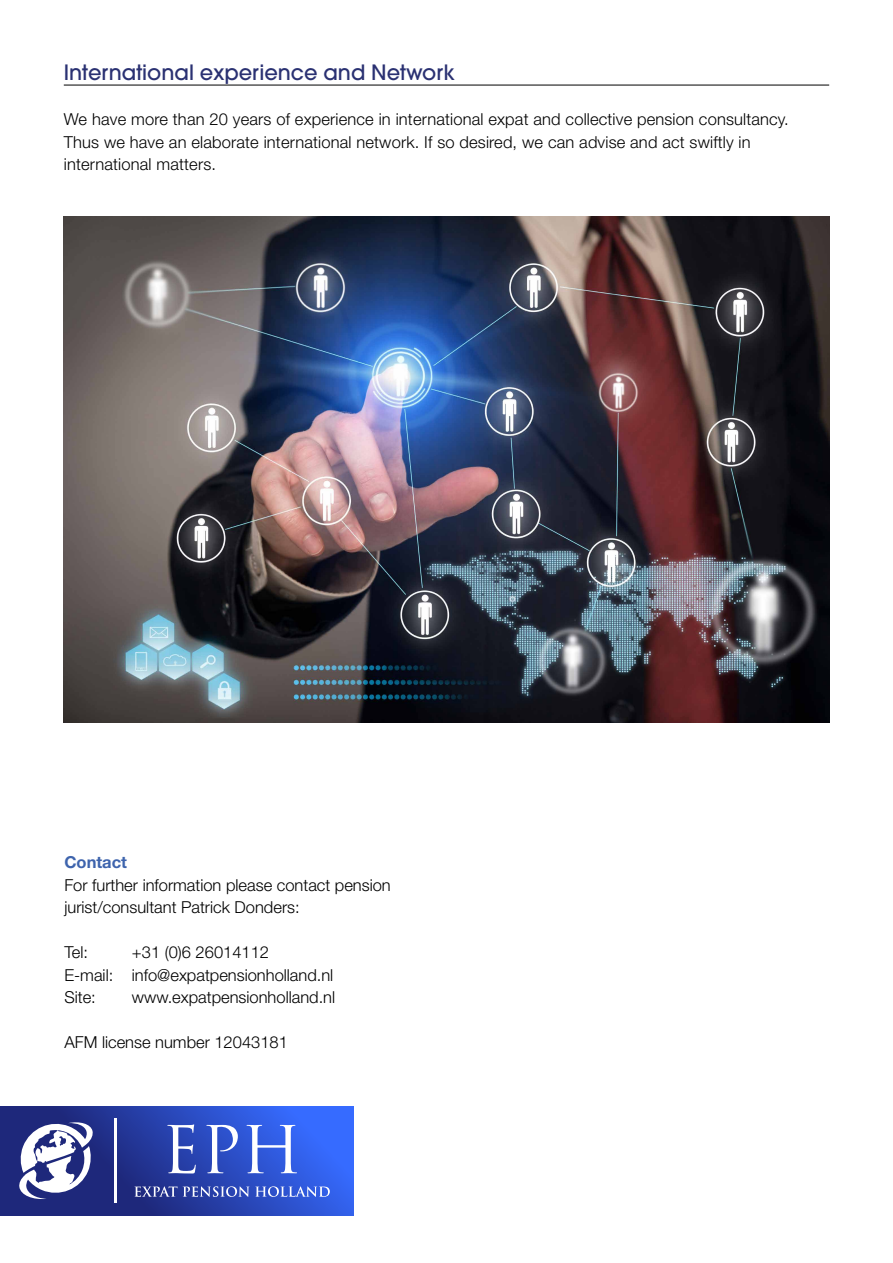
<style>
.page{position:relative;width:893px;height:1263px;background:#fff}
.page>*{position:absolute;margin:0;border:0;box-sizing:border-box;transform-origin:0 0}
.t1{font:500 21px "Avant Garde";color:#2a3172}
.t2{font:300 16.5px/22.5px "Helvetica Neue LT";letter-spacing:.01em;color:#000}
.t3{font:700 16.5px "Helvetica Neue LT";color:#3e64ad}
</style>
<div class="page">
<img style="left:64px;top:217px;width:765px;height:505px">
<svg style="left:0;top:1106px;width:353px;height:109px;background:#2844b2"></svg>
<svg style="left:134px;top:1186px;width:196px;height:11px;background:#6176c7"></svg>
<svg style="left:167px;top:1124px;width:29px;height:49px"></svg>
<svg style="left:206px;top:1125px;width:32px;height:48px"></svg>
<svg style="left:247px;top:1125px;width:50px;height:48px"></svg>
<hr style="left:114px;top:1118px;width:2px;height:85px;background:#fff">
<svg style="left:19px;top:1119px;width:75px;height:81px"></svg>
<hr style="left:64px;top:85px;width:765px;height:1px;background:#000">
<p class="t1" style="left:64px;top:60px;width:393px">International experience and Network</p>
<p class="t2" style="left:64px;top:108px;width:726px">We have more than 20 years of experience in international expat and collective pension consultancy.<br>Thus we have an elaborate international network. If so desired, we can advise and act swiftly in international matters.</p>
<p class="t3" style="left:64px;top:852px;width:64px">Contact</p>
<p class="t2" style="left:64px;top:873px;width:328px">For further information please contact pension jurist/consultant Patrick Donders:</p>
<p class="t2" style="left:64px;top:941px;width:25px">Tel:</p>
<p class="t2" style="left:64px;top:941px;width:270px;text-indent:68px">+31 (0)6 26014112<br>E-mail: info@expatpensionholland.nl<br>Site:</p>
<p class="t2" style="left:132px;top:986px;width:205px">www.expatpensionholland.nl</p>
<p class="t2" style="left:64px;top:1031px;width:225px">AFM license number 12043181</p>
</div>
